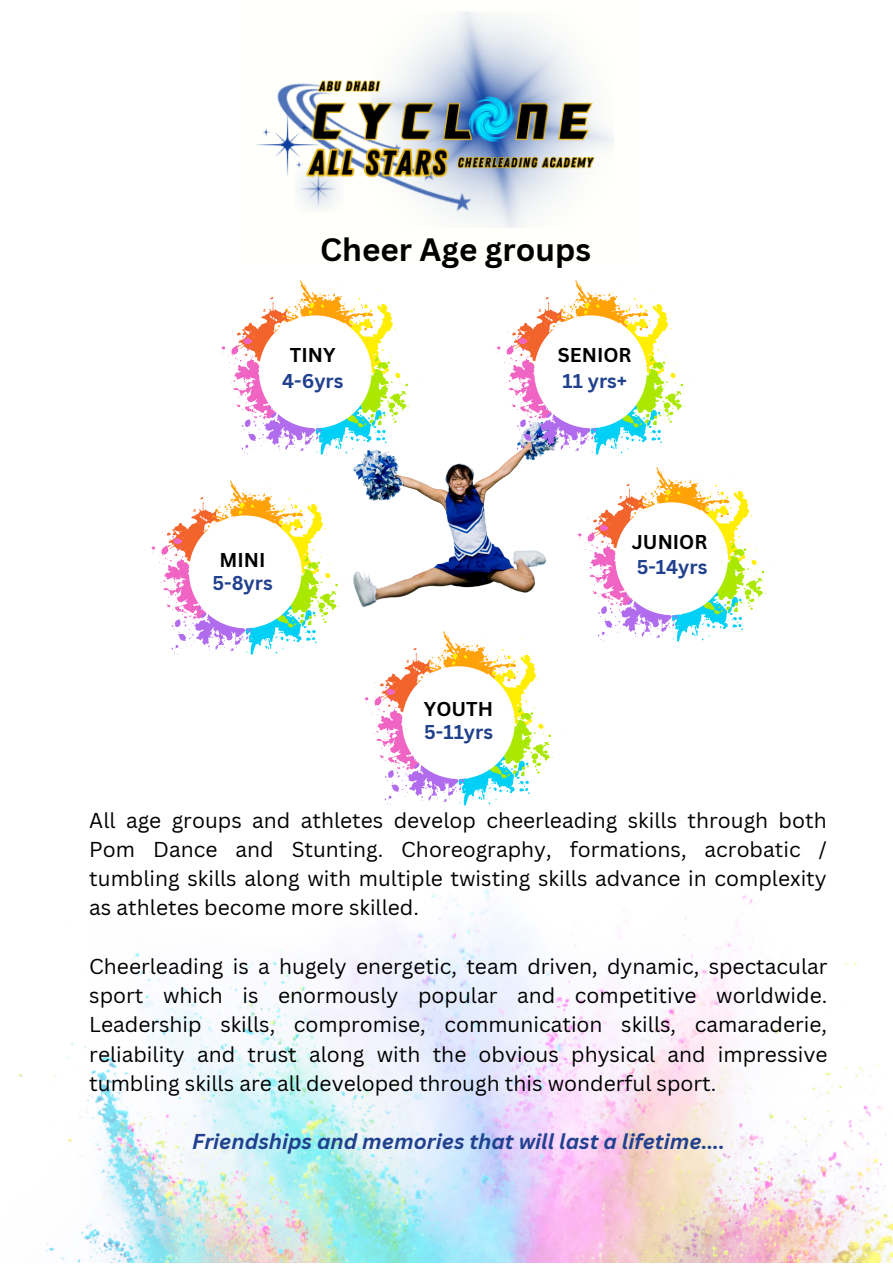
<style>
.page{position:relative;width:893px;height:1264px;background:#fff}
.page>*{position:absolute;margin:0;border:0;box-sizing:border-box;transform-origin:0 0}
.t1{font:700 31.5px "Canva Sans";color:#000}
.t2{font:21px/29.2px "Canva Sans";color:#000;text-align:justify}
.t3{font:italic 700 21px "Canva Sans";color:#21418e}
.t4{font:700 19.5px "Canva Sans";color:#21418e}
.t5{font:700 19.5px "Canva Sans";color:#000}
</style>
<div class="page">
<img style="left:256px;top:12px;width:357px;height:216px">
<img style="left:18px;top:887px;width:874px;height:375px">
<svg style="left:363px;top:631px;width:200px;height:174px"></svg>
<div style="left:402px;top:666px;width:112px;height:113px;background:#fff;border-radius:50%"></div>
<svg style="left:576px;top:467px;width:200px;height:174px"></svg>
<div style="left:615px;top:502px;width:112px;height:113px;background:#fff;border-radius:50%"></div>
<svg style="left:220px;top:280px;width:200px;height:174px"></svg>
<div style="left:259px;top:315px;width:112px;height:113px;background:#fff;border-radius:50%"></div>
<img style="left:335px;top:422px;width:211px;height:186px">
<svg style="left:150px;top:480px;width:200px;height:174px"></svg>
<div style="left:189px;top:515px;width:112px;height:113px;background:#fff;border-radius:50%"></div>
<svg style="left:495px;top:280px;width:200px;height:174px"></svg>
<div style="left:534px;top:315px;width:112px;height:113px;background:#fff;border-radius:50%"></div>
<p class="t1" style="left:320px;top:228px;width:272px">Cheer Age groups</p>
<p class="t5" style="left:290px;top:341px;width:47px">TINY</p>
<p class="t4" style="left:282px;top:367px;width:63px">4-6yrs</p>
<p class="t5" style="left:219px;top:546px;width:47px">MINI</p>
<p class="t4" style="left:212px;top:569px;width:62px">5-8yrs</p>
<p class="t5" style="left:424px;top:694px;width:71px">YOUTH</p>
<p class="t4" style="left:424px;top:718px;width:70px">5-11yrs</p>
<p class="t5" style="left:558px;top:341px;width:75px">SENIOR</p>
<p class="t4" style="left:562px;top:367px;width:66px">11 yrs+</p>
<p class="t5" style="left:631px;top:528px;width:77px">JUNIOR</p>
<p class="t4" style="left:636px;top:553px;width:72px">5-14yrs</p>
<p class="t2" style="left:89px;top:805px;width:739px">All age groups and athletes develop cheerleading skills through both Pom Dance and Stunting. Choreography, formations, acrobatic / tumbling skills along with multiple twisting skills advance in complexity as athletes become more skilled.</p>
<p class="t2" style="left:89px;top:951px;width:739px">Cheerleading is a hugely energetic, team driven, dynamic, spectacular sport which is enormously popular and competitive worldwide.<br>Leadership skills, compromise, communication skills, camaraderie, reliability and trust along with the obvious physical and impressive tumbling skills are all developed through this wonderful sport.</p>
<p class="t3" style="left:192px;top:1126px;width:534px">Friendships and memories that will last a lifetime....</p>
</div>
